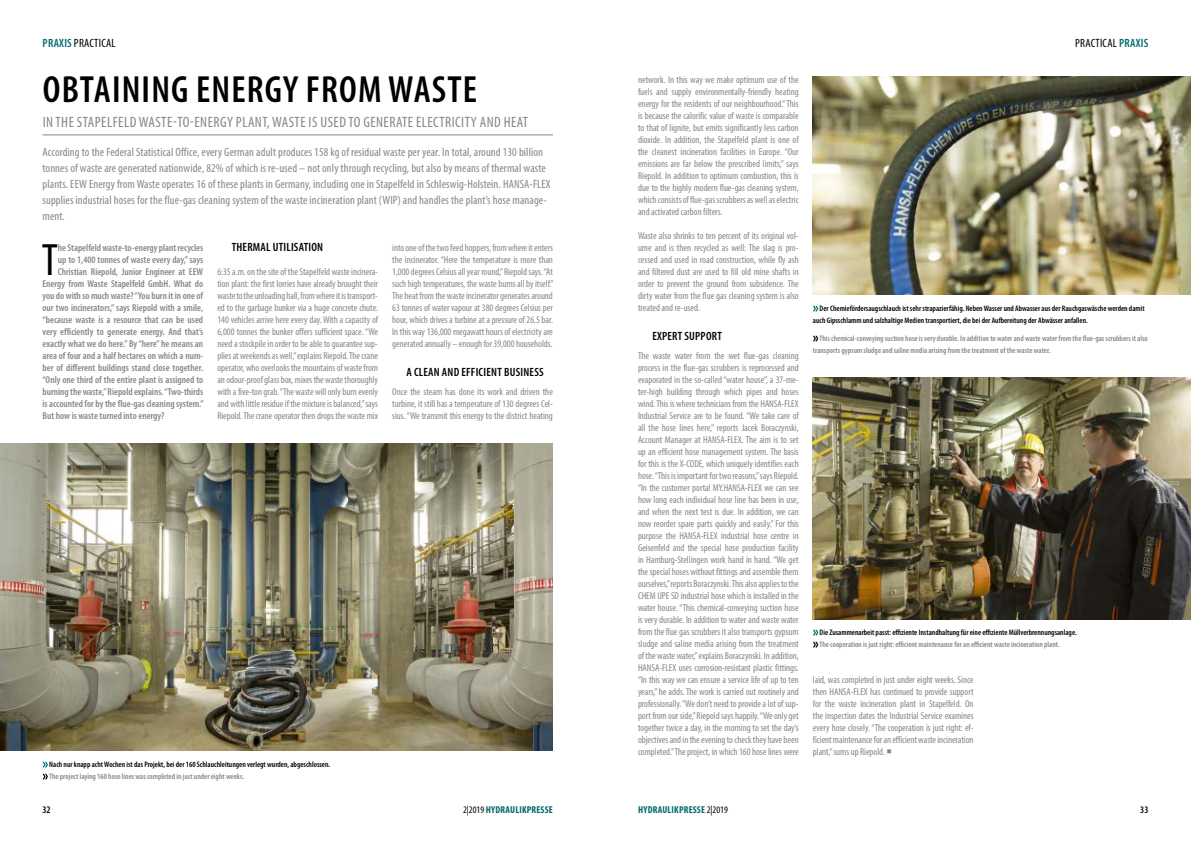
<style>
.page{position:relative;width:1191px;height:842px;background:#fff}
.page>*{position:absolute;margin:0;border:0;box-sizing:border-box;transform-origin:0 0}
.t1{font:condensed 45.6px "Myriad Pro";color:#000}
.t2{font:600 condensed 38px "Myriad Pro";letter-spacing:.03em;color:#000}
.t3{font:condensed 15px "Myriad Pro";letter-spacing:.03em;color:#878786}
.t4{font:condensed 12px/16px "Myriad Pro";letter-spacing:.01em;color:#878786}
.t5{font:600 condensed 12px "Myriad Pro";letter-spacing:.02em;color:#000}
.t6{font:condensed 12px "Myriad Pro";letter-spacing:.02em;color:#000}
.t7{font:condensed 10px/12px "Myriad Pro";letter-spacing:-.005em;color:#878786;text-align:justify}
.t8{font:600 condensed 10px "Myriad Pro";color:#878786}
.t9{font:700 condensed 10px "Myriad Pro";letter-spacing:.02em;color:#00696e}
.t10{font:600 condensed 10px "Myriad Pro";color:#000}
.t11{font:600 condensed 8px/12px "Myriad Pro";color:#000}
.t12{font:600 condensed 8px/12px "Myriad Pro";color:#878786}
.s1{font-weight:600;color:#00696e}
.s2{font-weight:400;color:#000}
</style>
<div class="page">
<svg style="left:813px;top:642px;width:5px;height:5px"></svg>
<svg style="left:813px;top:336px;width:5px;height:5px"></svg>
<svg style="left:813px;top:630px;width:5px;height:5px"></svg>
<svg style="left:813px;top:306px;width:5px;height:5px"></svg>
<svg style="left:43px;top:762px;width:5px;height:5px"></svg>
<svg style="left:43px;top:774px;width:5px;height:5px"></svg>
<img style="left:0;top:443px;width:553px;height:307px">
<img style="left:813px;top:377px;width:378px;height:242px">
<img style="left:813px;top:76px;width:378px;height:219px">
<hr style="left:43px;top:135px;width:510px;height:1px;background:#878786">
<p class="t6" style="left:43px;top:36px;width:75px"><span class="s1">PRAXIS</span> PRACTICAL</p>
<p class="t6" style="left:1075px;top:36px;width:75px">PRACTICAL <span class="s1">PRAXIS</span></p>
<h2 class="t2" style="left:43px;top:65px;width:436px">OBTAINING ENERGY FROM WASTE</h2>
<h3 class="t3" style="left:43px;top:113px;width:487px">IN THE STAPELFELD WASTE-TO-ENERGY PLANT, WASTE IS USED TO GENERATE ELECTRICITY AND HEAT</h3>
<p class="t4" style="left:43px;top:144px;width:509px">According to the Federal Statistical Office, every German adult produces 158 kg of residual waste per year. In total, around 130 billion tonnes of waste are generated nationwide, 82% of which is re-used – not only through recycling, but also by means of thermal waste plants. EEW Energy from Waste operates 16 of these plants in Germany, including one in Stapelfeld in Schleswig-Holstein. HANSA-FLEX supplies industrial hoses for the flue-gas cleaning system of the waste incineration plant (WIP) and handles the plant’s hose manage&shy;ment.</p>
<h1 class="t1" style="left:42px;top:233px;width:18px">T</h1>
<p class="t8" style="left:58px;top:242px;width:147px">he Stapelfeld waste-to-energy plant recycles</p>
<p class="t8" style="left:58px;top:254px;width:147px">up to 1,400 tonnes of waste every day,” says</p>
<p class="t8" style="left:58px;top:266px;width:147px">Christian Riepold, Junior Engineer at EEW</p>
<p class="t8" style="left:43px;top:278px;width:162px">Energy from Waste Stapelfeld GmbH. What do</p>
<p class="t8" style="left:43px;top:290px;width:162px">you do with so much waste? “You burn it in one of</p>
<p class="t8" style="left:43px;top:302px;width:162px">our two incinerators,” says Riepold with a smile,</p>
<p class="t8" style="left:43px;top:314px;width:162px">“because waste is a resource that can be used</p>
<p class="t8" style="left:43px;top:326px;width:162px">very efficiently to generate energy. And that’s</p>
<p class="t8" style="left:43px;top:338px;width:162px">exactly what we do here.” By “here” he means an</p>
<p class="t8" style="left:43px;top:350px;width:162px">area of four and a half hectares on which a num-</p>
<p class="t8" style="left:43px;top:362px;width:162px">ber of different buildings stand close together.</p>
<p class="t8" style="left:43px;top:374px;width:162px">“Only one third of the entire plant is assigned to</p>
<p class="t8" style="left:43px;top:386px;width:162px">burning the waste,” Riepold explains. “Two-thirds</p>
<p class="t8" style="left:43px;top:398px;width:163px">is accounted for by the flue-gas cleaning system.”</p>
<p class="t8" style="left:43px;top:410px;width:123px">But how is waste turned into energy?</p>
<p class="t5" style="left:232px;top:240px;width:93px">THERMAL UTILISATION</p>
<p class="t7" style="left:217px;top:266px;width:162px">6:35 a.m. on the site of the Stapelfeld waste incinera&shy;tion plant: the first lorries have already brought their waste to the unloading hall, from where it is transport&shy;ed to the garbage bunker via a huge concrete chute.<br>140 vehicles arrive here every day. With a capacity of 6,000 tonnes the bunker offers sufficient space. “We need a stockpile in order to be able to guarantee sup&shy;plies at weekends as well,” explains Riepold. The crane operator, who overlooks the mountains of waste from an odour-proof glass box, mixes the waste thoroughly with a five-ton grab. “The waste will only burn evenly and with little residue if the mixture is balanced,” says Riepold. The crane operator then drops the waste mix</p>
<p class="t7" style="left:392px;top:242px;width:163px">into one of the two feed hoppers, from where it enters the incinerator. “Here the temperature is more than 1,000 degrees Celsius all year round,” Riepold says. “At such high temperatures, the waste burns all by itself.” The heat from the waste incinerator generates around 63 tonnes of water vapour at 380 degrees Celsius per hour, which drives a turbine at a pressure of 26.5 bar.<br>In this way 136,000 megawatt hours of electricity are generated annually – enough for 39,000 households.</p>
<p class="t5" style="left:406px;top:365px;width:139px">A CLEAN AND EFFICIENT BUSINESS</p>
<p class="t7" style="left:392px;top:386px;width:162px">Once the steam has done its work and driven the turbine, it still has a temperature of 130 degrees Cel&shy;sius. “We transmit this energy to the district heating</p>
<p class="t11" style="left:49px;top:759px;width:282px">Nach nur knapp acht Wochen ist das Projekt, bei der 160 Schlauchleitungen verlegt wurden, abgeschlossen.</p>
<p class="t12" style="left:49px;top:771px;width:196px">The project laying 160 hose lines was completed in just under eight weeks.</p>
<p class="t7" style="left:638px;top:74px;width:162px">network. In this way we make optimum use of the fuels and supply environmentally-friendly heating energy for the residents of our neighbourhood.” This is because the calorific value of waste is comparable to that of lignite, but emits significantly less carbon dioxide. In addition, the Stapelfeld plant is one of the cleanest incineration facilities in Europe. “Our emissions are far below the prescribed limits,” says Riepold. In addition to optimum combustion, this is due to the highly modern flue-gas cleaning system, which consists of flue-gas scrubbers as well as electric and activated carbon filters.</p>
<p class="t7" style="left:638px;top:230px;width:162px">Waste also shrinks to ten percent of its original vol&shy;ume and is then recycled as well: The slag is pro&shy;cessed and used in road construction, while fly ash and filtered dust are used to fill old mine shafts in order to prevent the ground from subsidence. The dirty water from the flue gas cleaning system is also treated and re-used.</p>
<p class="t5" style="left:652px;top:329px;width:71px">EXPERT SUPPORT</p>
<p class="t7" style="left:638px;top:350px;width:162px">The waste water from the wet flue-gas cleaning process in the flue-gas scrubbers is reprocessed and evaporated in the so-called “water house”, a 37-me&shy;ter-high building through which pipes and hoses wind. This is where technicians from the HANSA-FLEX Industrial Service are to be found. “We take care of all the hose lines here,” reports Jacek Boraczynski, Account Manager at HANSA-FLEX. The aim is to set up an efficient hose management system. The basis for this is the X-CODE, which uniquely identifies each hose. “This is important for two reasons,” says Riepold. “In the customer portal MY.HANSA-FLEX we can see how long each individual hose line has been in use, and when the next test is due. In addition, we can now reorder spare parts quickly and easily.” For this purpose the HANSA-FLEX industrial hose centre in Geisenfeld and the special hose production facility in Hamburg-Stellingen work hand in hand. “We get the special hoses without fittings and assemble them ourselves,” reports Boraczynski. This also applies to the CHEM UPE SD industrial hose which is installed in the water house. “This chemical-conveying suction hose is very durable. In addition to water and waste water from the flue gas scrubbers it also transports gypsum sludge and saline media arising from the treatment of the waste water,” explains Boraczynski. In addition, HANSA-FLEX uses corrosion-resistant plastic fittings. “In this way we can ensure a service life of up to ten years,” he adds. The work is carried out routinely and professionally. “We don’t need to provide a lot of sup&shy;port from our side,” Riepold says happily. “We only get together twice a day, in the morning to set the day’s objectives and in the evening to check they have been completed.” The project, in which 160 hose lines were</p>
<p class="t10" style="left:43px;top:803px;width:10px">32</p>
<p class="t9" style="left:463px;top:803px;width:91px"><span class="s2">2|2019</span> HYDRAULIKPRESSE</p>
<p class="t9" style="left:638px;top:803px;width:91px">HYDRAULIKPRESSE<span class="s2">2|2019</span></p>
<p class="t11" style="left:813px;top:303px;width:333px;text-indent:7px">Der Chemiefördersaugschlauch ist sehr strapazierfähig. Neben Wasser und Abwasser aus der Rauchgaswäsche werden damit auch Gipsschlamm und salzhaltige Medien transportiert, die bei der Aufbereitung der Abwässer anfallen.</p>
<p class="t12" style="left:813px;top:333px;width:336px;text-indent:7px">This chemical-conveying suction hose is very durable. In addition to water and waste water from the flue-gas scrubbers it also transports gypsum sludge and saline media arising from the treatment of the waste water.</p>
<p class="t11" style="left:819px;top:627px;width:259px">Die Zusammenarbeit passt: effiziente Instandhaltung für eine effiziente Müllverbrennungsanlage.</p>
<p class="t12" style="left:819px;top:639px;width:242px">The cooperation is just right: efficient maintenance for an efficient waste incineration plant.</p>
<p class="t7" style="left:813px;top:674px;width:162px">laid, was completed in just under eight weeks. Since then HANSA-FLEX has continued to provide support for the waste incineration plant in Stapelfeld. On the inspection dates the Industrial Service examines every hose closely. “The cooperation is just right: ef&shy;ficient maintenance for an efficient waste incineration plant,” sums up Riepold. ○</p>
<p class="t10" style="left:1140px;top:803px;width:10px">33</p>
</div>
